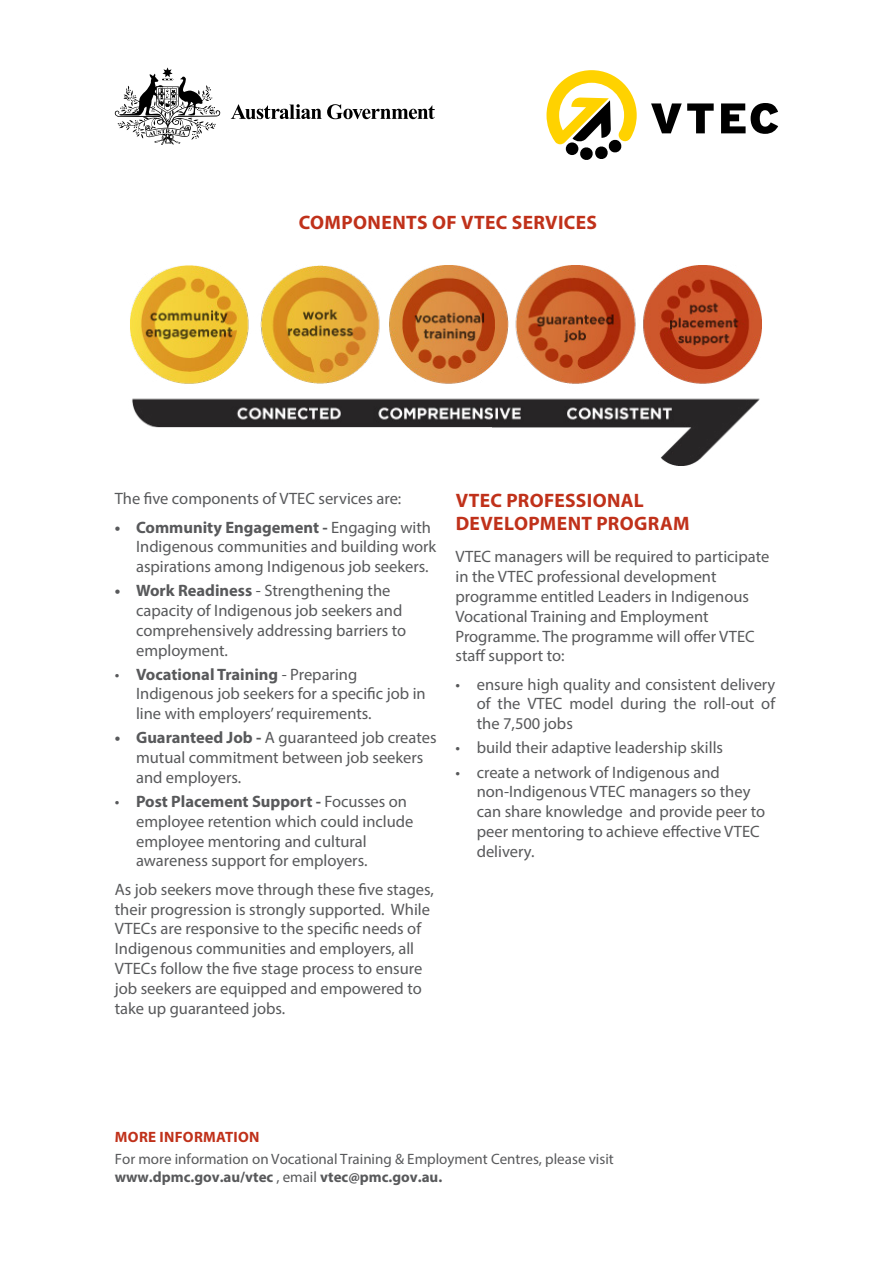
<style>
.page{position:relative;width:893px;height:1263px;background:#fff}
.page>*{position:absolute;margin:0;border:0;box-sizing:border-box;transform-origin:0 0}
.t1{font:700 19.5px/23.4px "Myriad Pro";letter-spacing:.015em;color:#c0311a}
.t2{font:16.5px/19.8px "Myriad Pro";color:#58595b}
.t3{font:15px/18.1px "Myriad Pro";color:#58595b}
.t4{font:700 15px "Myriad Pro";letter-spacing:.02em;color:#c0311a}
.s1{font-weight:700}
</style>
<div class="page">
<svg style="left:651px;top:103px;width:63px;height:30px"></svg>
<svg style="left:721px;top:103px;width:57px;height:31px"></svg>
<svg style="left:546px;top:70px;width:91px;height:90px"></svg>
<svg style="left:231px;top:104px;width:204px;height:15px"></svg>
<svg style="left:115px;top:67px;width:105px;height:78px"></svg>
<img style="left:130px;top:265px;width:632px;height:201px">
<h3 class="t1" style="left:299px;top:210px;width:300px">COMPONENTS OF VTEC SERVICES</h3>
<p class="t2" style="left:115px;top:488px;width:288px">The five components of VTEC services are:</p>
<p class="t2" style="left:136px;top:517px;width:302px;text-indent:-21px"><span class="s1">• Community Engagement -</span> Engaging with<br>Indigenous communities and building work aspirations among Indigenous job seekers.</p>
<p class="t2" style="left:136px;top:580px;width:272px;text-indent:-21px"><span class="s1">• Work Readiness</span> - Strengthening the capacity of Indigenous job seekers and comprehensively addressing barriers to employment.</p>
<p class="t2" style="left:136px;top:664px;width:291px;text-indent:-21px">• <span class="s1">Vocational Training</span> - Preparing<br>Indigenous job seekers for a specific job in line with employers’ requirements.</p>
<p class="t2" style="left:136px;top:728px;width:302px;text-indent:-21px"><span class="s1">• Guaranteed Job -</span> A guaranteed job creates mutual commitment between job seekers and employers.</p>
<p class="t2" style="left:136px;top:791px;width:279px;text-indent:-21px">• <span class="s1">Post Placement Support -</span> Focusses on employee retention which could include employee mentoring and cultural awareness support for employers.</p>
<p class="t2" style="left:115px;top:879px;width:321px">As job seekers move through these five stages, their progression is strongly supported. While VTECs are responsive to the specific needs of Indigenous communities and employers, all VTECs follow the five stage process to ensure job seekers are equipped and empowered to take up guaranteed jobs.</p>
<h3 class="t1" style="left:456px;top:488px;width:236px">VTEC PROFESSIONAL<br>DEVELOPMENT PROGRAM</h3>
<p class="t2" style="left:455px;top:547px;width:315px">VTEC managers will be required to participate in the VTEC professional development programme entitled Leaders in Indigenous Vocational Training and Employment Programme. The programme will offer VTEC staff support to:</p>
<p class="t2" style="left:477px;top:674px;width:300px;text-align:justify;text-indent:-21px">• ensure high quality and consistent delivery of the VTEC model during the roll-out of the 7,500 jobs</p>
<p class="t2" style="left:455px;top:738px;width:269px">• build their adaptive leadership skills</p>
<p class="t2" style="left:477px;top:762px;width:290px;text-indent:-21px">• create a network of Indigenous and non-Indigenous VTEC managers so they can share knowledge and provide peer to peer mentoring to achieve effective VTEC delivery.</p>
<p class="t4" style="left:115px;top:1127px;width:146px">MORE INFORMATION</p>
<p class="t3" style="left:115px;top:1149px;width:500px">For more information on Vocational Training &amp; Employment Centres, please visit <span class="s1">www.dpmc.gov.au/vtec</span> , email <span class="s1">vtec@pmc.gov.au.</span></p>
</div>
